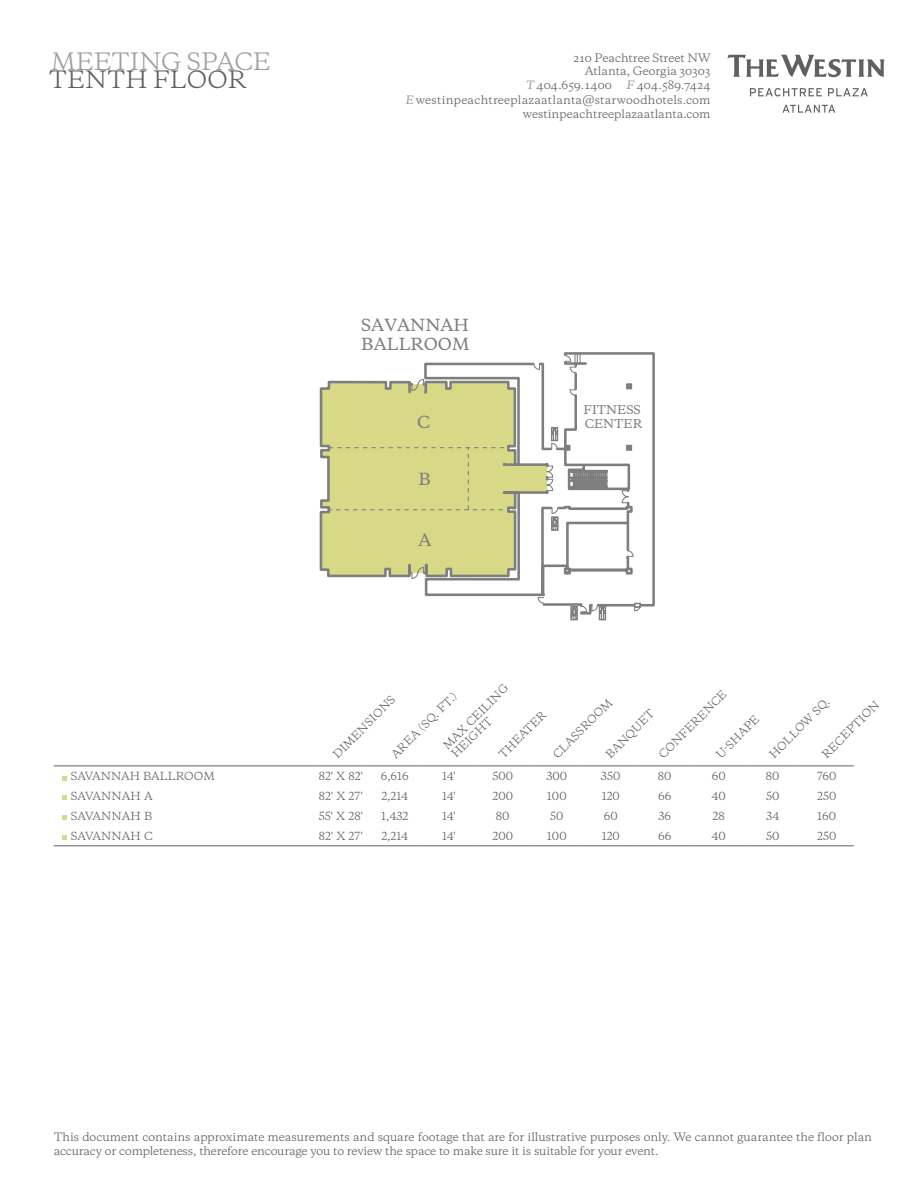
<style>
.page{position:relative;width:918px;height:1188px;background:#fff}
.page>*{position:absolute;margin:0;border:0;box-sizing:border-box;transform-origin:0 0}
.t1{font:22.5px "Copernicus";color:#9f9fa1}
.t2{font:22.5px "Copernicus";color:#5f6062}
.t3{font:500 15.6px/18.8px "Copernicus";color:#7e7e7f}
.t4{font:500 11.4px/13.6px "Copernicus";letter-spacing:-.005em;color:#7e7e7f}
.t5{font:10.8px/13.5px "Copernicus";color:#5f6062}
.t6{font:10.8px/15.6px "Copernicus";letter-spacing:.02em;color:#5f6062;text-align:right}
.t7{font:10.5px/12px "Copernicus";letter-spacing:.01em;color:#5f6062}
.s1{font-weight:500;font-style:italic;color:#9f9fa1}
</style>
<div class="page">
<hr style="left:54px;top:846px;width:260px;height:1px;background:#5f6062">
<hr style="left:314px;top:846px;width:54px;height:1px;background:#5f6062">
<hr style="left:368px;top:846px;width:54px;height:1px;background:#5f6062">
<hr style="left:422px;top:846px;width:54px;height:1px;background:#5f6062">
<hr style="left:476px;top:846px;width:54px;height:1px;background:#5f6062">
<hr style="left:530px;top:846px;width:54px;height:1px;background:#5f6062">
<hr style="left:584px;top:846px;width:54px;height:1px;background:#5f6062">
<hr style="left:638px;top:846px;width:54px;height:1px;background:#5f6062">
<hr style="left:692px;top:846px;width:54px;height:1px;background:#5f6062">
<hr style="left:746px;top:846px;width:54px;height:1px;background:#5f6062">
<hr style="left:800px;top:846px;width:54px;height:1px;background:#5f6062">
<hr style="left:54px;top:766px;width:260px;height:1px;background:#5f6062">
<hr style="left:314px;top:766px;width:54px;height:1px;background:#5f6062">
<hr style="left:368px;top:766px;width:54px;height:1px;background:#5f6062">
<hr style="left:422px;top:766px;width:54px;height:1px;background:#5f6062">
<hr style="left:476px;top:766px;width:54px;height:1px;background:#5f6062">
<hr style="left:530px;top:766px;width:54px;height:1px;background:#5f6062">
<hr style="left:584px;top:766px;width:54px;height:1px;background:#5f6062">
<hr style="left:638px;top:766px;width:54px;height:1px;background:#5f6062">
<hr style="left:692px;top:766px;width:54px;height:1px;background:#5f6062">
<hr style="left:746px;top:766px;width:54px;height:1px;background:#5f6062">
<hr style="left:800px;top:766px;width:54px;height:1px;background:#5f6062">
<svg style="left:63px;top:776px;width:4px;height:4px"></svg>
<svg style="left:63px;top:796px;width:4px;height:4px"></svg>
<svg style="left:63px;top:816px;width:4px;height:4px"></svg>
<svg style="left:63px;top:836px;width:4px;height:4px"></svg>
<svg style="left:320px;top:352px;width:335px;height:264px"></svg>
<div style="left:328px;top:447px;width:180px;height:63px;background:#d7d987"></div>
<svg style="left:626px;top:445px;width:6px;height:6px"></svg>
<svg style="left:626px;top:383px;width:6px;height:6px"></svg>
<svg style="left:633px;top:602px;width:9px;height:10px"></svg>
<svg style="left:537px;top:596px;width:8px;height:8px"></svg>
<svg style="left:626px;top:549px;width:8px;height:9px"></svg>
<svg style="left:411px;top:566px;width:14px;height:14px"></svg>
<svg style="left:533px;top:353px;width:74px;height:220px"></svg>
<svg style="left:569px;top:604px;width:37px;height:16px"></svg>
<svg style="left:410px;top:378px;width:15px;height:14px"></svg>
<svg style="left:621px;top:488px;width:8px;height:16px"></svg>
<svg style="left:727px;top:55px;width:158px;height:22px"></svg>
<svg style="left:783px;top:105px;width:52px;height:8px"></svg>
<svg style="left:750px;top:88px;width:72px;height:9px"></svg>
<svg style="left:828px;top:88px;width:40px;height:8px"></svg>
<h1 class="t1" style="left:51px;top:47px;width:221px">MEETING SPACE</h1>
<h1 class="t2" style="left:49px;top:65px;width:200px">TENTH FLOOR</h1>
<p class="t5" style="left:573px;top:51px;width:139px">210 Peachtree Street NW</p>
<p class="t5" style="left:585px;top:65px;width:127px">Atlanta, Georgia 30303</p>
<p class="t5" style="left:526px;top:78px;width:87px"><span class="s1">T</span> 404.659.1400</p>
<p class="t6" style="left:406px;top:77px;width:306px"><span class="s1">F</span> 404.589.7424<br><span class="s1">E</span> westinpeachtreeplazaatlanta@starwoodhotels.com</p>
<p class="t5" style="left:523px;top:107px;width:189px">westinpeachtreeplazaatlanta.com</p>
<h2 class="t3" style="left:361px;top:316px;width:110px">SAVANNAH<br>BALLROOM</h2>
<h2 class="t3" style="left:417px;top:412px;width:14px">C</h2>
<h2 class="t3" style="left:418px;top:470px;width:14px">B</h2>
<h2 class="t3" style="left:418px;top:531px;width:15px">A</h2>
<p class="t4" style="left:584px;top:403px;width:60px">FITNESS<br>CENTER</p>
<p class="t7" style="left:441px;top:743px;width:88px;rotate:-45deg">MAX CEILING<br>HEIGHT</p>
<p class="t7" style="left:657px;top:752px;width:92px;rotate:-45deg">CONFERENCE</p>
<p class="t7" style="left:389px;top:752px;width:89px;rotate:-45deg">AREA (SQ. FT.)</p>
<p class="t7" style="left:331px;top:752px;width:84px;rotate:-45deg">DIMENSIONS</p>
<p class="t7" style="left:497px;top:752px;width:63px;rotate:-45deg">THEATER</p>
<p class="t7" style="left:551px;top:752px;width:80px;rotate:-45deg">CLASSROOM</p>
<p class="t7" style="left:604px;top:752px;width:65px;rotate:-45deg">BANQUET</p>
<p class="t7" style="left:714px;top:752px;width:57px;rotate:-45deg">U-SHAPE</p>
<p class="t7" style="left:767px;top:752px;width:81px;rotate:-45deg">HOLLOW SQ.</p>
<p class="t7" style="left:820px;top:752px;width:77px;rotate:-45deg">RECEPTION</p>
<p class="t7" style="left:71px;top:771px;width:145px">SAVANNAH BALLROOM</p>
<p class="t7" style="left:319px;top:771px;width:45px">82' X 82'</p>
<p class="t7" style="left:381px;top:771px;width:29px">6,616</p>
<p class="t7" style="left:442px;top:771px;width:15px">14'</p>
<p class="t7" style="left:492px;top:771px;width:22px">500</p>
<p class="t7" style="left:546px;top:771px;width:22px">300</p>
<p class="t7" style="left:601px;top:771px;width:21px">350</p>
<p class="t7" style="left:658px;top:771px;width:15px">80</p>
<p class="t7" style="left:712px;top:771px;width:15px">60</p>
<p class="t7" style="left:766px;top:771px;width:15px">80</p>
<p class="t7" style="left:817px;top:771px;width:21px">760</p>
<p class="t7" style="left:71px;top:790px;width:83px">SAVANNAH A</p>
<p class="t7" style="left:319px;top:790px;width:45px">82' X 27'</p>
<p class="t7" style="left:381px;top:790px;width:28px">2,214</p>
<p class="t7" style="left:442px;top:790px;width:15px">14'</p>
<p class="t7" style="left:492px;top:790px;width:22px">200</p>
<p class="t7" style="left:547px;top:790px;width:21px">100</p>
<p class="t7" style="left:602px;top:790px;width:20px">120</p>
<p class="t7" style="left:658px;top:790px;width:15px">66</p>
<p class="t7" style="left:712px;top:790px;width:16px">40</p>
<p class="t7" style="left:766px;top:790px;width:15px">50</p>
<p class="t7" style="left:817px;top:790px;width:21px">250</p>
<p class="t7" style="left:71px;top:810px;width:83px">SAVANNAH B</p>
<p class="t7" style="left:319px;top:810px;width:45px">55' X 28'</p>
<p class="t7" style="left:381px;top:810px;width:29px">1,432</p>
<p class="t7" style="left:442px;top:810px;width:15px">14'</p>
<p class="t7" style="left:496px;top:810px;width:15px">80</p>
<p class="t7" style="left:550px;top:810px;width:15px">50</p>
<p class="t7" style="left:604px;top:810px;width:15px">60</p>
<p class="t7" style="left:658px;top:810px;width:14px">36</p>
<p class="t7" style="left:713px;top:810px;width:14px">28</p>
<p class="t7" style="left:766px;top:810px;width:15px">34</p>
<p class="t7" style="left:817px;top:810px;width:20px">160</p>
<p class="t7" style="left:71px;top:830px;width:83px">SAVANNAH C</p>
<p class="t7" style="left:319px;top:830px;width:45px">82' X 27'</p>
<p class="t7" style="left:381px;top:830px;width:28px">2,214</p>
<p class="t7" style="left:442px;top:830px;width:15px">14'</p>
<p class="t7" style="left:492px;top:830px;width:22px">200</p>
<p class="t7" style="left:547px;top:830px;width:21px">100</p>
<p class="t7" style="left:602px;top:830px;width:20px">120</p>
<p class="t7" style="left:658px;top:830px;width:15px">66</p>
<p class="t7" style="left:712px;top:830px;width:16px">40</p>
<p class="t7" style="left:766px;top:830px;width:15px">50</p>
<p class="t7" style="left:817px;top:830px;width:21px">250</p>
<p class="t5" style="left:54px;top:1130px;width:820px">This document contains approximate measurements and square footage that are for illustrative purposes only. We cannot guarantee the floor plan accuracy or completeness, therefore encourage you to review the space to make sure it is suitable for your event.</p>
</div>
